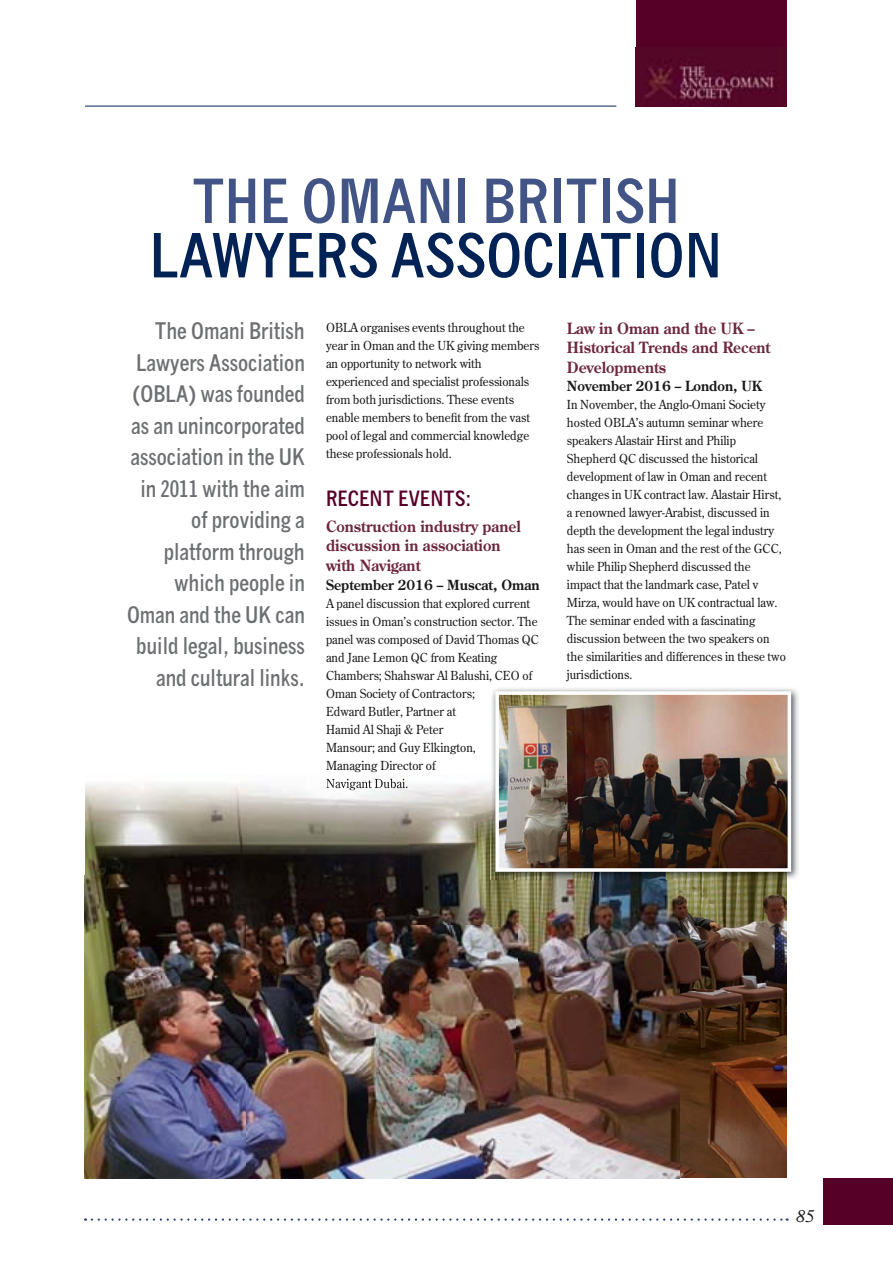
<style>
.page{position:relative;width:893px;height:1263px;background:#fff}
.page>*{position:absolute;margin:0;border:0;box-sizing:border-box;transform-origin:0 0}
.t1{font:700 condensed 60.45px "News Gothic";color:#002254}
.t2{font:700 condensed 60.45px "News Gothic";color:#415485}
.t3{font:700 condensed 22.8px/31.5px "News Gothic";color:#6d6f72;text-align:right;scale:.95 1}
.t4{font:700 condensed 21px "News Gothic";color:#560027}
.t5{font:italic 18px "Plantin";color:#1a1818}
.t6{font:700 15.45px/19.5px "Century Old Style";color:#6d273e;scale:.95 1}
.t7{font:700 13.95px "Century Old Style";color:#1a1818;scale:.95 1}
.t8{font:12.45px/18px "Century Old Style";color:#1a1818;scale:.95 1}
</style>
<div class="page">
<hr style="left:85px;top:106px;width:531px;height:1px;background:#002254">
<div style="left:636px;top:0;width:151px;height:106px;background:#560027"></div>
<img style="left:643px;top:59px;width:136px;height:47px">
<svg style="left:92px;top:1218px;width:696px;height:3px"></svg>
<div style="left:823px;top:1178px;width:70px;height:47px;background:#560027"></div>
<img style="left:85px;top:783px;width:432px;height:294px">
<img style="left:517px;top:880px;width:162px;height:197px">
<img style="left:679px;top:880px;width:108px;height:298px">
<img style="left:85px;top:1077px;width:594px;height:101px">
<img style="left:326px;top:778px;width:82px;height:12px">
<img style="left:491px;top:688px;width:308px;height:191px">
<img style="left:491px;top:775px;width:296px;height:105px">
<img style="left:494px;top:690px;width:299px;height:183px">
<h1 class="t2" style="left:192px;top:164px;width:489px">THE OMANI BRITISH</h1>
<h1 class="t1" style="left:150px;top:218px;width:574px">LAWYERS ASSOCIATION</h1>
<h2 class="t3" style="left:127px;top:315px;width:189px">The Omani British<br>Lawyers Association (OBLA) was founded as an unincorporated association in the UK in 2011 with the aim of providing a platform through which people in<br>Oman and the UK can build legal, business and cultural links.</h2>
<p class="t8" style="left:326px;top:318px;width:226px">OBLA organises events throughout the year in Oman and the UK giving members an opportunity to network with experienced and specialist professionals from both jurisdictions. These events enable members to benefit from the vast pool of legal and commercial knowledge these professionals hold.</p>
<h3 class="t4" style="left:326px;top:486px;width:147px">RECENT EVENTS:</h3>
<p class="t6" style="left:326px;top:516px;width:207px">Construction industry panel discussion in association with Navigant</p>
<p class="t7" style="left:326px;top:576px;width:226px">September 2016 – Muscat, Oman</p>
<p class="t8" style="left:326px;top:594px;width:226px">A panel discussion that explored current issues in Oman’s construction sector. The panel was composed of David Thomas QC and Jane Lemon QC from Keating<br>Chambers; Shahswar Al Balushi, CEO of<br>Oman Society of Contractors;<br>Edward Butler, Partner at<br>Hamid Al Shaji &amp; Peter<br>Mansour; and Guy Elkington,<br>Managing Director of</p>
<p class="t6" style="left:567px;top:318px;width:216px">Law in Oman and the UK –<br>Historical Trends and Recent<br>Developments</p>
<p class="t7" style="left:567px;top:377px;width:207px">November 2016 – London, UK</p>
<p class="t8" style="left:567px;top:395px;width:232px">In November, the Anglo-Omani Society hosted OBLA’s autumn seminar where speakers Alastair Hirst and Philip Shepherd QC discussed the historical development of law in Oman and recent changes in UK contract law. Alastair Hirst, a renowned lawyer-Arabist, discussed in depth the development the legal industry has seen in Oman and the rest of the GCC, while Philip Shepherd discussed the impact that the landmark case, Patel v Mirza, would have on UK contractual law.<br>The seminar ended with a fascinating discussion between the two speakers on the similarities and differences in these two jurisdictions.</p>
<h3 class="t5" style="left:795px;top:1205px;width:20px">85</h3>
</div>
